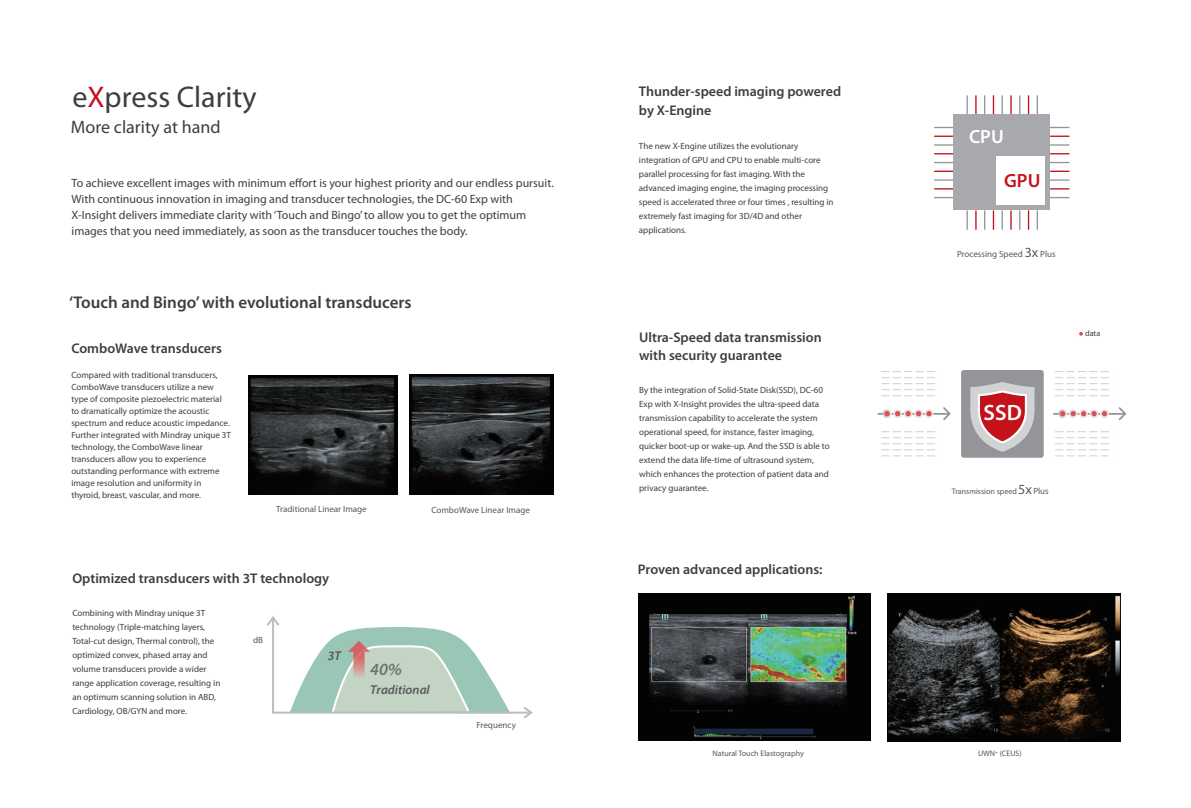
<style>
.page{position:relative;width:1191px;height:808px;background:#fff}
.page>*{position:absolute;margin:0;border:0;box-sizing:border-box;transform-origin:0 0}
.t1{font:30px "Myriad Pro";color:#3e3e3f}
.t2{font:600 22.2px "Myriad Pro";color:#fff}
.t3{font:600 19.1px "Myriad Pro";color:#c4121a}
.t4{font:600 19.1px "Myriad Pro";color:#fff}
.t5{font:18px "Myriad Pro";color:#3e3e3f}
.t6{font:italic 600 17.1px "Myriad Pro";color:#57585a}
.t7{font:600 17px "Myriad Pro";color:#3e3e3f}
.t8{font:600 14px/18px "Myriad Pro";color:#3e3e3f}
.t9{font:italic 600 12.8px "Myriad Pro";color:#57585a}
.t10{font:12px/16px "Myriad Pro";color:#3e3e3f}
.t11{font:9px/14px "Myriad Pro";color:#3e3e3f}
.t12{font:9px "Myriad Pro";color:#57585a}
.t13{font:8.2px "Myriad Pro";color:#3e3e3f}
.t14{font:8px "Myriad Pro";color:#57585a}
.s1{color:#c4121a}
.s2{font-size:14px}
.s3{font-size:9px}
</style>
<div class="page">
<div style="left:638px;top:593px;width:232px;height:148px;background:#030303"></div>
<svg style="left:290px;top:627px;width:220px;height:85px"></svg>
<hr style="left:272px;top:619px;width:2px;height:94px;background:#bcbdc0">
<hr style="left:273px;top:712px;width:256px;height:2px;background:#bcbdc0">
<svg style="left:267px;top:616px;width:12px;height:10px"></svg>
<svg style="left:522px;top:707px;width:11px;height:11px"></svg>
<svg style="left:1050px;top:127px;width:19px;height:1px"></svg>
<svg style="left:1050px;top:136px;width:19px;height:1px"></svg>
<svg style="left:1050px;top:144px;width:19px;height:2px"></svg>
<svg style="left:1050px;top:153px;width:19px;height:1px"></svg>
<svg style="left:1050px;top:162px;width:19px;height:1px"></svg>
<svg style="left:1050px;top:171px;width:19px;height:1px"></svg>
<svg style="left:1050px;top:179px;width:19px;height:2px"></svg>
<svg style="left:1050px;top:188px;width:19px;height:1px"></svg>
<svg style="left:1050px;top:197px;width:19px;height:1px"></svg>
<svg style="left:934px;top:127px;width:19px;height:1px"></svg>
<svg style="left:934px;top:136px;width:19px;height:1px"></svg>
<svg style="left:934px;top:144px;width:19px;height:2px"></svg>
<svg style="left:934px;top:153px;width:19px;height:1px"></svg>
<svg style="left:934px;top:162px;width:19px;height:1px"></svg>
<svg style="left:934px;top:171px;width:19px;height:1px"></svg>
<svg style="left:934px;top:179px;width:19px;height:2px"></svg>
<svg style="left:934px;top:188px;width:19px;height:1px"></svg>
<svg style="left:934px;top:197px;width:19px;height:1px"></svg>
<svg style="left:1036px;top:211px;width:2px;height:18px"></svg>
<svg style="left:1027px;top:211px;width:2px;height:18px"></svg>
<svg style="left:1019px;top:211px;width:1px;height:18px"></svg>
<svg style="left:1010px;top:211px;width:1px;height:18px"></svg>
<svg style="left:1001px;top:211px;width:2px;height:18px"></svg>
<svg style="left:992px;top:211px;width:2px;height:18px"></svg>
<svg style="left:984px;top:211px;width:1px;height:18px"></svg>
<svg style="left:975px;top:211px;width:1px;height:18px"></svg>
<svg style="left:966px;top:211px;width:1px;height:18px"></svg>
<svg style="left:1036px;top:96px;width:2px;height:18px"></svg>
<svg style="left:1027px;top:96px;width:2px;height:18px"></svg>
<svg style="left:1019px;top:96px;width:1px;height:18px"></svg>
<svg style="left:1010px;top:96px;width:1px;height:18px"></svg>
<svg style="left:1001px;top:96px;width:2px;height:18px"></svg>
<svg style="left:992px;top:96px;width:2px;height:18px"></svg>
<svg style="left:984px;top:96px;width:1px;height:18px"></svg>
<svg style="left:975px;top:96px;width:1px;height:18px"></svg>
<svg style="left:966px;top:96px;width:1px;height:18px"></svg>
<div style="left:953px;top:114px;width:96px;height:96px;background:#a8a9ad"></div>
<div style="left:996px;top:156px;width:49px;height:49px;background:#fff"></div>
<img style="left:248px;top:375px;width:150px;height:120px">
<img style="left:409px;top:375px;width:144px;height:120px">
<div style="left:961px;top:370px;width:82px;height:88px;background:#939598;border-radius:3px"></div>
<svg style="left:970px;top:382px;width:64px;height:70px"></svg>
<hr style="left:1053px;top:413px;width:70px;height:2px;background:#939598">
<svg style="left:1056px;top:409px;width:55px;height:9px"></svg>
<svg style="left:1117px;top:407px;width:9px;height:14px"></svg>
<hr style="left:878px;top:413px;width:70px;height:2px;background:#939598">
<svg style="left:880px;top:409px;width:55px;height:9px"></svg>
<svg style="left:941px;top:407px;width:10px;height:14px"></svg>
<svg style="left:881px;top:371px;width:55px;height:25px"></svg>
<svg style="left:881px;top:431px;width:54px;height:25px"></svg>
<svg style="left:1055px;top:371px;width:54px;height:25px"></svg>
<svg style="left:1055px;top:431px;width:54px;height:25px"></svg>
<img style="left:888px;top:593px;width:232px;height:148px">
<svg style="left:1079px;top:332px;width:4px;height:4px"></svg>
<img style="left:650px;top:596px;width:207px;height:143px">
<h1 class="t1" style="left:72px;top:80px;width:186px">e<span class="s1">X</span>press Clarity</h1>
<h3 class="t5" style="left:71px;top:117px;width:151px">More clarity at hand</h3>
<p class="t10" style="left:72px;top:175px;width:484px">To achieve excellent images with minimum effort is your highest priority and our endless pursuit.<br>With continuous innovation in imaging and transducer technologies, the DC-60 Exp with X-Insight delivers immediate clarity with ‘Touch and Bingo’ to allow you to get the optimum images that you need immediately, as soon as the transducer touches the body.</p>
<h3 class="t7" style="left:69px;top:291px;width:344px">‘Touch and Bingo’ with evolutional transducers</h3>
<h3 class="t8" style="left:71px;top:339px;width:152px">ComboWave transducers</h3>
<p class="t11" style="left:71px;top:369px;width:161px;line-height:12px">Compared with traditional transducers, ComboWave transducers utilize a new type of composite piezoelectric material to dramatically optimize the acoustic spectrum and reduce acoustic impedance.<br>Further integrated with Mindray unique 3T technology, the ComboWave linear transducers allow you to experience outstanding performance with extreme image resolution and uniformity in thyroid, breast, vascular, and more.</p>
<p class="t12" style="left:276px;top:504px;width:92px">Traditional Linear Image</p>
<p class="t12" style="left:431px;top:505px;width:100px">ComboWave Linear Image</p>
<h3 class="t8" style="left:72px;top:568px;width:258px">Optimized transducers with 3T technology</h3>
<p class="t11" style="left:72px;top:606px;width:149px">Combining with Mindray unique 3T technology (Triple-matching layers, Total-cut design, Thermal control), the optimized convex, phased array and volume transducers provide a wider range application coverage, resulting in an optimum scanning solution in ABD, Cardiology, OB/GYN and more.</p>
<p class="t12" style="left:253px;top:635px;width:11px">dB</p>
<h3 class="t9" style="left:328px;top:649px;width:15px">3T</h3>
<h3 class="t6" style="left:370px;top:660px;width:33px">40%</h3>
<h3 class="t9" style="left:370px;top:682px;width:61px">Traditional</h3>
<p class="t12" style="left:476px;top:720px;width:41px">Frequency</p>
<h3 class="t8" style="left:639px;top:82px;width:204px">Thunder-speed imaging powered by X-Engine</h3>
<p class="t11" style="left:639px;top:139px;width:196px">The new X-Engine utilizes the evolutionary integration of GPU and CPU to enable multi-core parallel processing for fast imaging. With the advanced imaging engine, the imaging processing speed is accelerated three or four times , resulting in extremely fast imaging for 3D/4D and other applications.</p>
<h3 class="t8" style="left:639px;top:328px;width:184px">Ultra-Speed data transmission with security guarantee</h3>
<p class="t11" style="left:639px;top:383px;width:192px">By the integration of Solid-State Disk(SSD), DC-60<br>Exp with X-Insight provides the ultra-speed data transmission capability to accelerate the system operational speed, for instance, faster imaging, quicker boot-up or wake-up. And the SSD is able to extend the data life-time of ultrasound system, which enhances the protection of patient data and privacy guarantee.</p>
<h3 class="t8" style="left:638px;top:560px;width:186px">Proven advanced applications:</h3>
<h3 class="t4" style="left:969px;top:124px;width:36px">CPU</h3>
<h3 class="t3" style="left:1004px;top:169px;width:38px">GPU</h3>
<p class="t12" style="left:957px;top:249px;width:100px">Processing Speed <span class="s2">3x</span> Plus</p>
<h2 class="t2" style="left:983px;top:399px;width:40px">SSD</h2>
<p class="t14" style="left:951px;top:487px;width:98px">Transmission speed <span class="s2">5x</span> <span class="s3">Plus</span></p>
<p class="t13" style="left:1085px;top:329px;width:17px">data</p>
<p class="t14" style="left:712px;top:749px;width:93px">Natural Touch Elastography</p>
<p class="t14" style="left:978px;top:749px;width:45px">UWN<sup>+</sup> (CEUS)</p>
</div>
